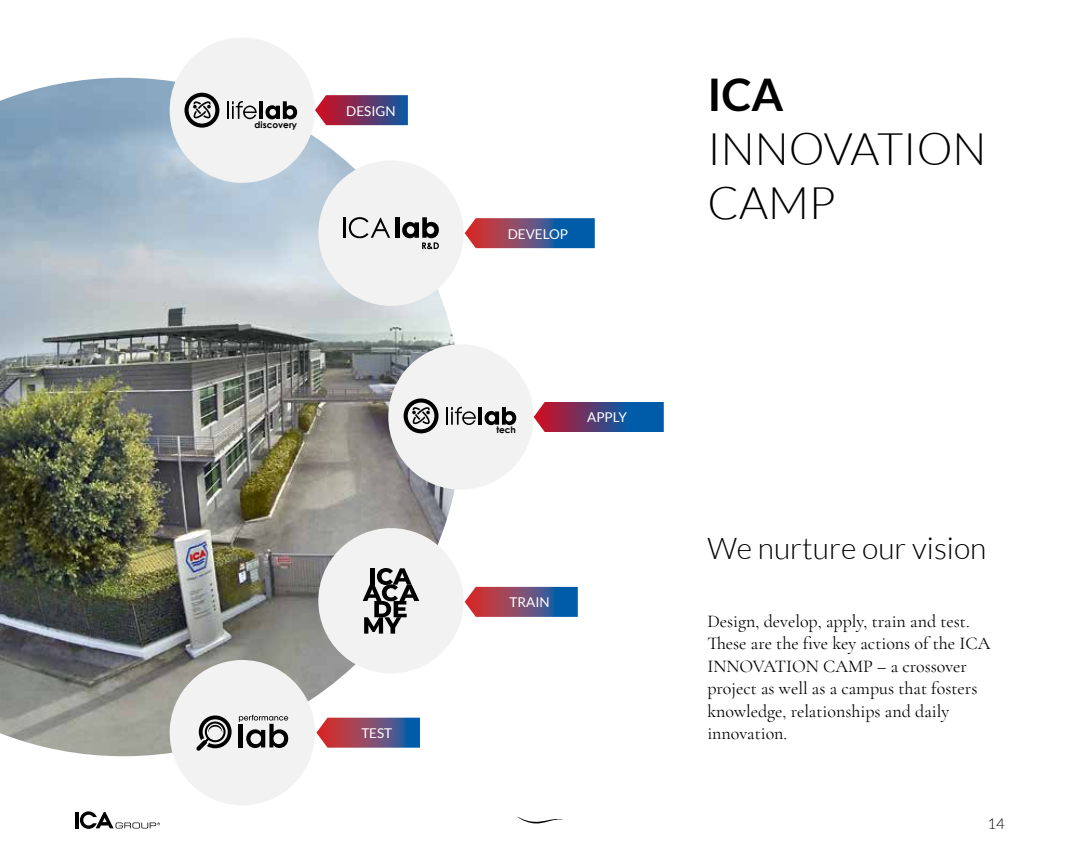
<style>
.page{position:relative;width:1080px;height:864px;background:#fff}
.page>*{position:absolute;margin:0;border:0;box-sizing:border-box;transform-origin:0 0}
.t1{font:300 45px/54px "Lato";color:#000}
.t2{font:700 45px "Lato";color:#000}
.t3{font:300 30px "Lato";color:#000}
.t4{font:18px/22.5px "Cormorant Garamond";color:#000}
.t5{font:300 15px "Lato";color:#000}
.t6{font:13.5px "Lato";color:#fff}
.t7{font:700 9px "Century Gothic";color:#000}
</style>
<div class="page">
<svg style="left:517px;top:817px;width:46px;height:7px"></svg>
<hr style="left:75px;top:812px;width:3px;height:16px;background:#000">
<svg style="left:80px;top:811px;width:80px;height:18px"></svg>
<img style="left:0;top:78px;width:455px;height:678px">
<div style="left:318px;top:160px;width:146px;height:146px;background:#f2f2f2;border-radius:50%"></div>
<hr style="left:395px;top:217px;width:4px;height:21px;background:#000">
<hr style="left:343px;top:218px;width:2px;height:20px;background:#000">
<svg style="left:349px;top:217px;width:41px;height:21px"></svg>
<svg style="left:402px;top:217px;width:37px;height:32px"></svg>
<svg style="left:465px;top:218px;width:130px;height:30px;background:#665680"></svg>
<svg style="left:465px;top:587px;width:113px;height:30px;background:#75557a"></svg>
<div style="left:318px;top:528px;width:146px;height:146px;background:#f2f2f2;border-radius:50%"></div>
<svg style="left:363px;top:568px;width:56px;height:66px"></svg>
<svg style="left:316px;top:718px;width:104px;height:30px;background:#815777"></svg>
<div style="left:170px;top:660px;width:145px;height:145px;background:#f2f2f2;border-radius:50%"></div>
<svg style="left:239px;top:715px;width:49px;height:33px"></svg>
<svg style="left:196px;top:715px;width:36px;height:36px"></svg>
<div style="left:170px;top:37px;width:145px;height:146px;background:#f2f2f2;border-radius:50%"></div>
<svg style="left:315px;top:95px;width:93px;height:30px;background:#75406c"></svg>
<svg style="left:227px;top:101px;width:30px;height:18px"></svg>
<hr style="left:259px;top:101px;width:4px;height:18px;background:#000">
<svg style="left:265px;top:101px;width:32px;height:18px"></svg>
<svg style="left:185px;top:93px;width:34px;height:35px"></svg>
<div style="left:388px;top:344px;width:146px;height:146px;background:#f2f2f2;border-radius:50%"></div>
<svg style="left:534px;top:402px;width:130px;height:30px;background:#53477c"></svg>
<svg style="left:446px;top:407px;width:30px;height:18px"></svg>
<hr style="left:478px;top:407px;width:4px;height:18px;background:#000">
<svg style="left:485px;top:407px;width:31px;height:18px"></svg>
<svg style="left:404px;top:398px;width:35px;height:35px"></svg>
<p class="t7" style="left:255px;top:118px;width:44px">discovery</p>
<p class="t6" style="left:346px;top:103px;width:51px">DESIGN</p>
<p class="t6" style="left:361px;top:726px;width:32px">TEST</p>
<p class="t6" style="left:508px;top:226px;width:62px">DEVELOP</p>
<p class="t7" style="left:496px;top:423px;width:21px">tech</p>
<p class="t6" style="left:587px;top:410px;width:41px">APPLY</p>
<p class="t6" style="left:510px;top:595px;width:42px">TRAIN</p>
<h1 class="t2" style="left:707px;top:69px;width:78px">ICA</h1>
<h1 class="t1" style="left:707px;top:122px;width:281px">INNOVATION<br>CAMP</h1>
<h2 class="t3" style="left:707px;top:532px;width:281px">We nurture our vision</h2>
<p class="t4" style="left:707px;top:610px;width:285px">Design, develop, apply, train and test.<br>These are the five key actions of the ICA<br>INNOVATION CAMP – a crossover project as well as a campus that fosters knowledge, relationships and daily innovation.</p>
<p class="t5" style="left:988px;top:815px;width:19px">14</p>
</div>
